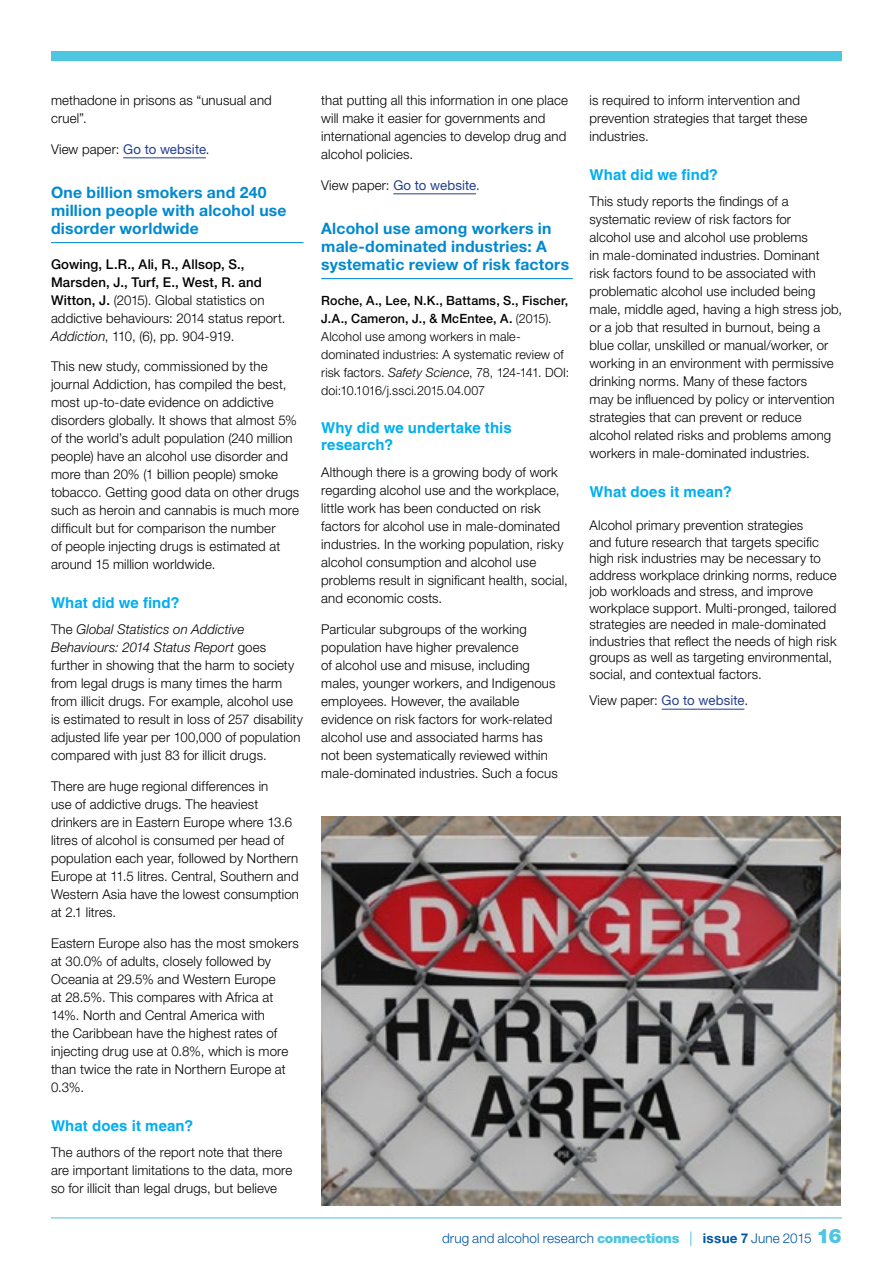
<style>
.page{position:relative;width:893px;height:1263px;background:#fff}
.page>*{position:absolute;margin:0;border:0;box-sizing:border-box;transform-origin:0 0}
.t1{font:900 19.95px "Helvetica Neue LT Std";color:#4fc6e0}
.t2{font:700 15.75px/18px "Helvetica Neue LT Std";letter-spacing:.01em;color:#0089cf}
.t3{font:700 15px/17.2px "Helvetica LT Std";letter-spacing:.005em;color:#00aeef}
.t4{font:300 13.5px/18px "Helvetica Neue LT Std";letter-spacing:.01em;color:#000}
.t5{font:300 13.5px "Helvetica Neue LT Std";letter-spacing:.01em;color:#0054a4}
.t6{font:300 12.75px/18px "Helvetica Neue LT Std";letter-spacing:.01em;color:#000}
.s1{font-weight:400;color:#25408f}
.s2{font-weight:500}
.s3{font-style:italic}
.s4{font-weight:900;color:#4fc6e0}
.s5{font-weight:700}
</style>
<div class="page">
<hr style="left:51px;top:1217px;width:791px;height:1px;background:#4fc6e0">
<div style="left:51px;top:51px;width:791px;height:9px;background:#4fc6e0"></div>
<hr style="left:123px;top:158px;width:83px;height:1px;background:#25408f">
<hr style="left:51px;top:242px;width:252px;height:1px;background:#0089cf">
<hr style="left:662px;top:709px;width:82px;height:1px;background:#25408f">
<hr style="left:393px;top:194px;width:83px;height:1px;background:#25408f">
<hr style="left:321px;top:278px;width:252px;height:1px;background:#0089cf">
<img style="left:322px;top:816px;width:519px;height:389px">
<svg style="left:690px;top:1231px;width:1px;height:15px"></svg>
<p class="t4" style="left:51px;top:91px;width:222px">methadone in prisons as “unusual and cruel”.</p>
<p class="t4" style="left:51px;top:140px;width:160px">View paper: <span class="s1">Go to website</span>.</p>
<p class="t2" style="left:51px;top:183px;width:237px">One billion smokers and 240 million people with alcohol use disorder worldwide</p>
<p class="t4" style="left:51px;top:255px;width:236px"><span class="s2">Gowing, L.R., Ali, R., Allsop, S., Marsden, J., Turf, E., West, R. and Witton, J.</span> (2015). Global statistics on addictive behaviours: 2014 status report.<br><span class="s3">Addiction</span>, 110, (6), pp. 904-919.</p>
<p class="t4" style="left:51px;top:357px;width:250px">This new study, commissioned by the journal Addiction, has compiled the best, most up-to-date evidence on addictive disorders globally. It shows that almost 5% of the world’s adult population (240 million people) have an alcohol use disorder and more than 20% (1 billion people) smoke tobacco. Getting good data on other drugs such as heroin and cannabis is much more difficult but for comparison the number<br>of people injecting drugs is estimated at around 15 million worldwide.</p>
<p class="t3" style="left:51px;top:594px;width:130px">What did we find?</p>
<p class="t4" style="left:51px;top:620px;width:254px">The <span class="s3">Global Statistics on Addictive Behaviours: 2014 Status Report</span> goes further in showing that the harm to society from legal drugs is many times the harm from illicit drugs. For example, alcohol use is estimated to result in loss of 257 disability adjusted life year per 100,000 of population compared with just 83 for illicit drugs.</p>
<p class="t4" style="left:51px;top:777px;width:249px">There are huge regional differences in<br>use of addictive drugs. The heaviest drinkers are in Eastern Europe where 13.6 litres of alcohol is consumed per head of population each year, followed by Northern Europe at 11.5 litres. Central, Southern and Western Asia have the lowest consumption at 2.1 litres.</p>
<p class="t4" style="left:51px;top:934px;width:249px">Eastern Europe also has the most smokers at 30.0% of adults, closely followed by Oceania at 29.5% and Western Europe<br>at 28.5%. This compares with Africa at 14%. North and Central America with<br>the Caribbean have the highest rates of injecting drug use at 0.8%, which is more than twice the rate in Northern Europe at 0.3%.</p>
<p class="t3" style="left:51px;top:1116px;width:144px">What does it mean?</p>
<p class="t4" style="left:51px;top:1143px;width:243px">The authors of the report note that there are important limitations to the data, more so for illicit than legal drugs, but believe</p>
<p class="t4" style="left:321px;top:91px;width:248px">that putting all this information in one place will make it easier for governments and international agencies to develop drug and alcohol policies.</p>
<p class="t4" style="left:321px;top:176px;width:160px">View paper: <span class="s1">Go to website</span>.</p>
<p class="t2" style="left:321px;top:219px;width:249px">Alcohol use among workers in male-dominated industries: A systematic review of risk factors</p>
<p class="t6" style="left:321px;top:291px;width:250px"><span class="s2">Roche, A., Lee, N.K., Battams, S., Fischer, J.A., Cameron, J., &amp; McEntee, A.</span> (2015).<br>Alcohol use among workers in male&shy;dominated industries: A systematic review of risk factors. <span class="s3">Safety Science</span>, 78, 124-141. DOI: doi:10.1016/j.ssci.2015.04.007</p>
<p class="t3" style="left:321px;top:419px;width:192px">Why did we undertake this research?</p>
<p class="t4" style="left:321px;top:463px;width:248px">Although there is a growing body of work regarding alcohol use and the workplace, little work has been conducted on risk factors for alcohol use in male-dominated industries. In the working population, risky alcohol consumption and alcohol use problems result in significant health, social, and economic costs.</p>
<p class="t4" style="left:321px;top:619px;width:238px">Particular subgroups of the working population have higher prevalence<br>of alcohol use and misuse, including males, younger workers, and Indigenous employees. However, the available evidence on risk factors for work-related alcohol use and associated harms has not been systematically reviewed within male-dominated industries. Such a focus</p>
<p class="t4" style="left:589px;top:91px;width:219px">is required to inform intervention and prevention strategies that target these industries.</p>
<p class="t3" style="left:589px;top:166px;width:130px">What did we find?</p>
<p class="t4" style="left:589px;top:192px;width:254px">This study reports the findings of a systematic review of risk factors for<br>alcohol use and alcohol use problems<br>in male-dominated industries. Dominant risk factors found to be associated with problematic alcohol use included being male, middle aged, having a high stress job, or a job that resulted in burnout, being a blue collar, unskilled or manual/worker, or working in an environment with permissive drinking norms. Many of these factors<br>may be influenced by policy or intervention strategies that can prevent or reduce alcohol related risks and problems among workers in male-dominated industries.</p>
<p class="t3" style="left:589px;top:483px;width:144px">What does it mean?</p>
<p class="t4" style="left:589px;top:517px;width:249px;line-height:16.5px">Alcohol primary prevention strategies<br>and future research that targets specific high risk industries may be necessary to address workplace drinking norms, reduce job workloads and stress, and improve workplace support. Multi-pronged, tailored strategies are needed in male-dominated industries that reflect the needs of high risk groups as well as targeting environmental, social, and contextual factors.</p>
<p class="t4" style="left:589px;top:691px;width:160px">View paper: <span class="s1">Go to website</span>.</p>
<h1 class="t1" style="left:816px;top:1224px;width:27px">16</h1>
<p class="t5" style="left:442px;top:1229px;width:239px">drug and alcohol research <span class="s4">connections</span></p>
<p class="t5" style="left:703px;top:1229px;width:110px"><span class="s5">issue 7</span> June 2015</p>
</div>
